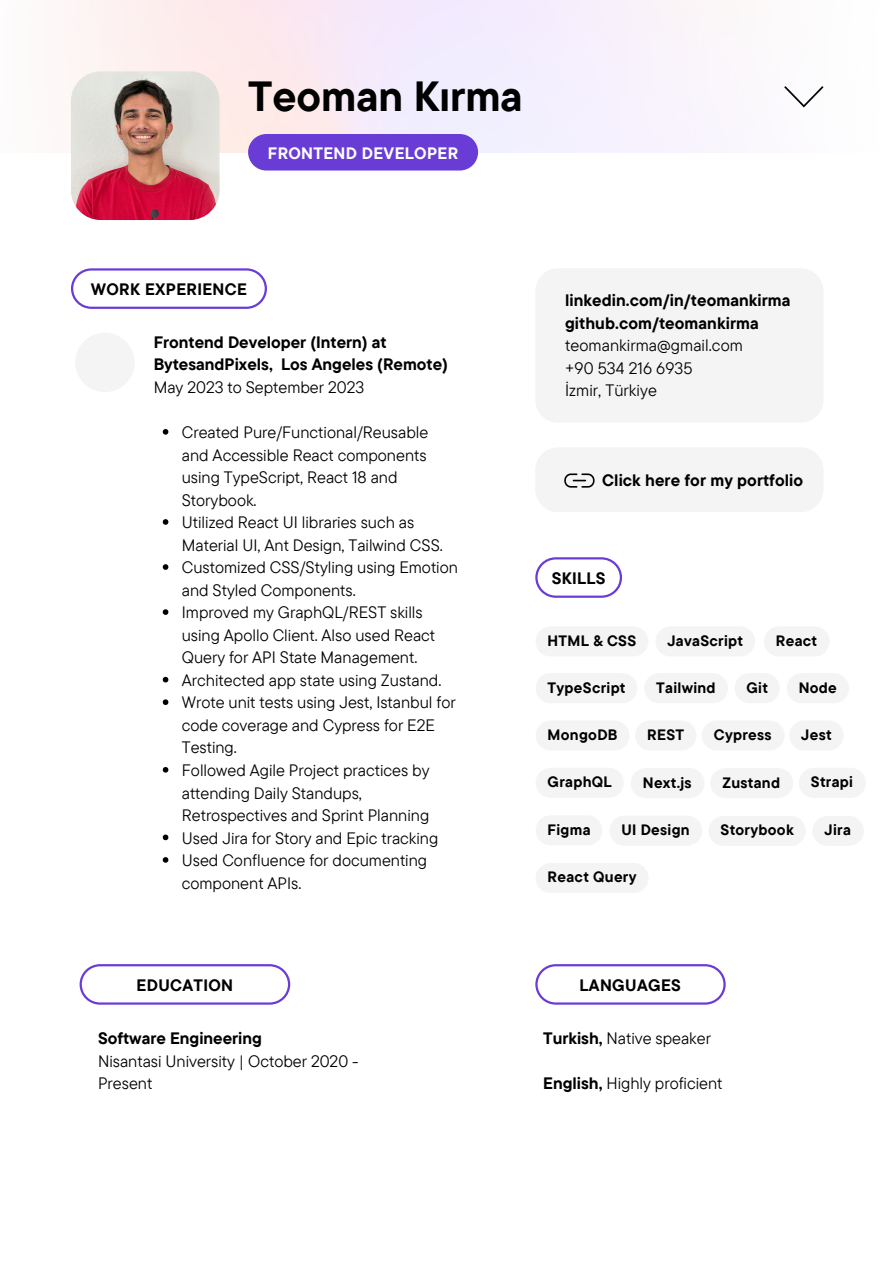
<style>
.page{position:relative;width:894px;height:1264px;background:#fff}
.page>*{position:absolute;margin:0;border:0;box-sizing:border-box;transform-origin:0 0}
.t1{font:700 42px "TT Commons Pro";color:#000}
.t2{font:16.5px/22.5px "TT Commons Pro";color:#000}
.t3{font:700 16.5px/22.5px "TT Commons Pro";letter-spacing:.005em;color:#000}
.t4{font:700 16.5px "TT Commons Pro";letter-spacing:.02em;color:#fff}
.t5{font:700 15px "TT Commons Pro";letter-spacing:.02em;color:#000}
.s1{font-weight:700}
</style>
<div class="page">
<img style="left:71px;top:71px;width:148px;height:149px;border-radius:30px">
<svg style="left:784px;top:86px;width:39px;height:21px"></svg>
<div style="left:248px;top:134px;width:230px;height:36px;background:#693cd6"></div>
<svg style="left:71px;top:268px;width:196px;height:41px"></svg>
<svg style="left:535px;top:557px;width:87px;height:41px"></svg>
<svg style="left:79px;top:964px;width:211px;height:41px"></svg>
<svg style="left:80px;top:964px;width:210px;height:40px"></svg>
<div style="left:535px;top:964px;width:190px;height:41px;background:#9879e3;border-radius:21px"></div>
<svg style="left:535px;top:964px;width:190px;height:40px;background:#eee9fa"></svg>
<div style="left:535px;top:447px;width:288px;height:65px;background:#f4f4f4;border-radius:23px"></div>
<svg style="left:564px;top:473px;width:30px;height:14px"></svg>
<div style="left:535px;top:268px;width:288px;height:154px;background:#f4f4f4;border-radius:23px"></div>
<div style="left:75px;top:333px;width:60px;height:59px;background:#f4f4f4;border-radius:50%"></div>
<svg style="left:163px;top:429px;width:5px;height:5px"></svg>
<svg style="left:163px;top:519px;width:5px;height:6px"></svg>
<svg style="left:163px;top:564px;width:5px;height:6px"></svg>
<svg style="left:163px;top:609px;width:5px;height:6px"></svg>
<svg style="left:163px;top:677px;width:5px;height:5px"></svg>
<svg style="left:163px;top:699px;width:5px;height:6px"></svg>
<svg style="left:163px;top:767px;width:5px;height:5px"></svg>
<svg style="left:163px;top:834px;width:5px;height:6px"></svg>
<svg style="left:163px;top:857px;width:5px;height:5px"></svg>
<div style="left:535px;top:626px;width:113px;height:30px;background:#f4f4f4;border-radius:15px"></div>
<div style="left:655px;top:626px;width:99px;height:30px;background:#f4f4f4;border-radius:15px"></div>
<div style="left:763px;top:626px;width:66px;height:30px;background:#f4f4f4;border-radius:15px"></div>
<div style="left:535px;top:673px;width:102px;height:30px;background:#f4f4f4;border-radius:15px"></div>
<div style="left:535px;top:767px;width:88px;height:30px;background:#f4f4f4;border-radius:15px"></div>
<div style="left:786px;top:673px;width:62px;height:30px;background:#f4f4f4;border-radius:15px"></div>
<div style="left:734px;top:673px;width:45px;height:30px;background:#f4f4f4;border-radius:15px"></div>
<div style="left:789px;top:720px;width:54px;height:30px;background:#f4f4f4;border-radius:15px"></div>
<div style="left:535px;top:720px;width:94px;height:30px;background:#f4f4f4;border-radius:15px"></div>
<div style="left:630px;top:768px;width:74px;height:30px;background:#f4f4f4;border-radius:15px"></div>
<div style="left:644px;top:673px;width:83px;height:30px;background:#f4f4f4;border-radius:15px"></div>
<div style="left:535px;top:815px;width:67px;height:30px;background:#f4f4f4;border-radius:15px"></div>
<div style="left:609px;top:815px;width:93px;height:30px;background:#f4f4f4;border-radius:15px"></div>
<div style="left:798px;top:767px;width:67px;height:30px;background:#f4f4f4;border-radius:15px"></div>
<div style="left:635px;top:720px;width:61px;height:30px;background:#f4f4f4;border-radius:15px"></div>
<div style="left:701px;top:720px;width:83px;height:30px;background:#f4f4f4;border-radius:15px"></div>
<div style="left:710px;top:768px;width:82px;height:30px;background:#f4f4f4;border-radius:15px"></div>
<div style="left:708px;top:816px;width:97px;height:30px;background:#f4f4f4;border-radius:15px"></div>
<div style="left:535px;top:863px;width:113px;height:30px;background:#f4f4f4;border-radius:15px"></div>
<div style="left:812px;top:816px;width:51px;height:30px;background:#f4f4f4;border-radius:15px"></div>
<p class="t1" style="left:248px;top:69px;width:276px">Teoman Kırma</p>
<p class="t4" style="left:268px;top:142px;width:192px">FRONTEND DEVELOPER</p>
<p class="t3" style="left:91px;top:278px;width:158px">WORK EXPERIENCE</p>
<p class="t3" style="left:565px;top:288px;width:227px">linkedin.com/in/teomankirma</p>
<p class="t3" style="left:565px;top:311px;width:195px">github.com/teomankirma</p>
<p class="t2" style="left:565px;top:334px;width:179px">teomankirma@gmail.com</p>
<p class="t2" style="left:565px;top:356px;width:129px">+90 534 216 6935</p>
<p class="t3" style="left:154px;top:330px;width:296px">Frontend Developer (Intern) at<br>BytesandPixels, Los Angeles (Remote)</p>
<p class="t2" style="left:154px;top:375px;width:212px">May 2023 to September 2023</p>
<p class="t2" style="left:565px;top:379px;width:93px">İzmir, Türkiye</p>
<p class="t2" style="left:182px;top:420px;width:248px">Created Pure/Functional/Reusable and Accessible React components using TypeScript, React 18 and<br>Storybook.</p>
<p class="t2" style="left:182px;top:510px;width:262px">Utilized React UI libraries such as<br>Material UI, Ant Design, Tailwind CSS.</p>
<p class="t2" style="left:182px;top:556px;width:277px">Customized CSS/Styling using Emotion and Styled Components.</p>
<p class="t2" style="left:182px;top:601px;width:255px">Improved my GraphQL/REST skills using Apollo Client. Also used React<br>Query for API State Management.</p>
<p class="t2" style="left:182px;top:668px;width:261px">Architected app state using Zustand.</p>
<p class="t2" style="left:182px;top:691px;width:275px">Wrote unit tests using Jest, Istanbul for code coverage and Cypress for E2E<br>Testing.</p>
<p class="t2" style="left:182px;top:758px;width:249px">Followed Agile Project practices by attending Daily Standups,<br>Retrospectives and Sprint Planning</p>
<p class="t2" style="left:182px;top:826px;width:258px">Used Jira for Story and Epic tracking</p>
<p class="t2" style="left:182px;top:848px;width:247px">Used Confluence for documenting component APIs.</p>
<p class="t3" style="left:602px;top:468px;width:202px">Click here for my portfolio</p>
<p class="t3" style="left:551px;top:567px;width:55px">SKILLS</p>
<p class="t5" style="left:547px;top:631px;width:90px">HTML &amp; CSS</p>
<p class="t5" style="left:667px;top:631px;width:77px">JavaScript</p>
<p class="t5" style="left:775px;top:631px;width:43px">React</p>
<p class="t5" style="left:547px;top:677px;width:79px">TypeScript</p>
<p class="t5" style="left:656px;top:677px;width:61px">Tailwind</p>
<p class="t5" style="left:746px;top:677px;width:23px">Git</p>
<p class="t5" style="left:798px;top:677px;width:40px">Node</p>
<p class="t5" style="left:647px;top:725px;width:38px">REST</p>
<p class="t5" style="left:713px;top:725px;width:59px">Cypress</p>
<p class="t5" style="left:722px;top:772px;width:59px">Zustand</p>
<p class="t5" style="left:720px;top:820px;width:75px">Storybook</p>
<p class="t5" style="left:547px;top:725px;width:71px">MongoDB</p>
<p class="t5" style="left:801px;top:725px;width:32px">Jest</p>
<p class="t5" style="left:642px;top:772px;width:50px">Next.js</p>
<p class="t5" style="left:810px;top:772px;width:44px">Strapi</p>
<p class="t5" style="left:547px;top:772px;width:66px">GraphQL</p>
<p class="t5" style="left:547px;top:819px;width:44px">Figma</p>
<p class="t5" style="left:621px;top:820px;width:70px">UI Design</p>
<p class="t5" style="left:824px;top:820px;width:28px">Jira</p>
<p class="t5" style="left:547px;top:867px;width:90px">React Query</p>
<p class="t3" style="left:136px;top:973px;width:98px">EDUCATION</p>
<p class="t3" style="left:579px;top:973px;width:103px">LANGUAGES</p>
<p class="t3" style="left:98px;top:1026px;width:165px">Software Engineering</p>
<p class="t2" style="left:98px;top:1049px;width:262px">Nisantasi University | October 2020 -<br>Present</p>
<p class="t2" style="left:543px;top:1026px;width:169px"><span class="s1">Turkish,</span> Native speaker</p>
<p class="t2" style="left:543px;top:1071px;width:181px"><span class="s1">English,</span> Highly proficient</p>
</div>
